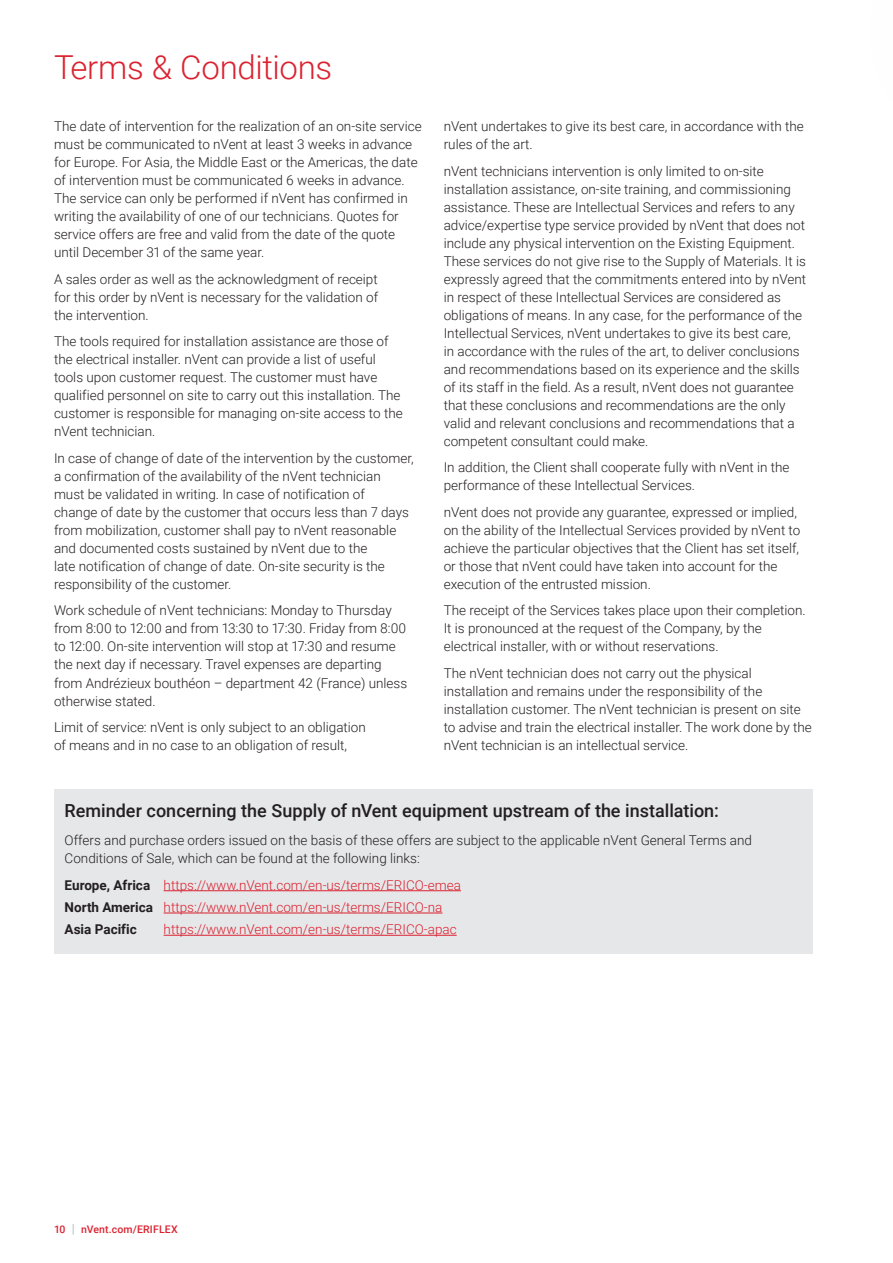
<style>
.page{position:relative;width:893px;height:1263px;background:#fff}
.page>*{position:absolute;margin:0;border:0;box-sizing:border-box;transform-origin:0 0}
.t1{font:300 33px "Roboto";letter-spacing:-.01em;color:#db2230}
.Box_Text{font:500 18px "Roboto";color:#231f20}
.Bodytext_1{font:300 13.5px/18px "Roboto";color:#231f20}
.Bullet{font:300 13.5px "Roboto";color:#db2230}
.Bullet-2{font:700 13.5px "Roboto";color:#231f20}
.t2{font:500 10.5px "Roboto";letter-spacing:.015em;color:#db2230}
.s1{font-weight:700;color:#231f20}
.s2{font-weight:300;font-size:12.6px;color:#8f959e}
</style>
<div class="page">
<hr style="left:892px;top:1029px;width:1px;height:234px;background:#010203">
<div style="left:54px;top:789px;width:758px;height:165px;background:#e6e7e9"></div>
<hr style="left:164px;top:890px;width:297px;height:1px;background:#db2230">
<hr style="left:164px;top:913px;width:278px;height:1px;background:#db2230">
<hr style="left:164px;top:935px;width:293px;height:1px;background:#db2230">
<p class="t1" style="left:54px;top:44px;width:280px">Terms &amp; Conditions</p>
<p class="Bodytext_1" style="left:54px;top:117px;width:369px">The date of intervention for the realization of an on-site service must be communicated to nVent at least 3 weeks in advance for Europe. For Asia, the Middle East or the Americas, the date of intervention must be communicated 6 weeks in advance.<br>The service can only be performed if nVent has confirmed in writing the availability of one of our technicians. Quotes for service offers are free and valid from the date of the quote until December 31 of the same year.</p>
<p class="Bodytext_1" style="left:54px;top:270px;width:326px;text-align:justify">A sales order as well as the acknowledgment of receipt for this order by nVent is necessary for the validation of the intervention.</p>
<p class="Bodytext_1" style="left:54px;top:332px;width:350px">The tools required for installation assistance are those of the electrical installer. nVent can provide a list of useful tools upon customer request. The customer must have qualified personnel on site to carry out this installation. The customer is responsible for managing on-site access to the nVent technician.</p>
<p class="Bodytext_1" style="left:54px;top:449px;width:361px">In case of change of date of the intervention by the customer, a confirmation of the availability of the nVent technician must be validated in writing. In case of notification of<br>change of date by the customer that occurs less than 7 days from mobilization, customer shall pay to nVent reasonable and documented costs sustained by nVent due to the<br>late notification of change of date. On-site security is the responsibility of the customer.</p>
<p class="Bodytext_1" style="left:54px;top:601px;width:355px">Work schedule of nVent technicians: Monday to Thursday from 8:00 to 12:00 and from 13:30 to 17:30. Friday from 8:00 to 12:00. On-site intervention will stop at 17:30 and resume the next day if necessary. Travel expenses are departing from Andrézieux bouthéon – department 42 (France) unless otherwise stated.</p>
<p class="Bodytext_1" style="left:54px;top:718px;width:313px">Limit of service: nVent is only subject to an obligation of means and in no case to an obligation of result,</p>
<p class="Bodytext_1" style="left:444px;top:117px;width:362px">nVent undertakes to give its best care, in accordance with the rules of the art.</p>
<p class="Bodytext_1" style="left:444px;top:162px;width:364px">nVent technicians intervention is only limited to on-site installation assistance, on-site training, and commissioning assistance. These are Intellectual Services and refers to any advice/expertise type service provided by nVent that does not include any physical intervention on the Existing Equipment.<br>These services do not give rise to the Supply of Materials. It is expressly agreed that the commitments entered into by nVent in respect of these Intellectual Services are considered as obligations of means. In any case, for the performance of the Intellectual Services, nVent undertakes to give its best care,<br>in accordance with the rules of the art, to deliver conclusions and recommendations based on its experience and the skills of its staff in the field. As a result, nVent does not guarantee that these conclusions and recommendations are the only valid and relevant conclusions and recommendations that a competent consultant could make.</p>
<p class="Bodytext_1" style="left:444px;top:458px;width:347px">In addition, the Client shall cooperate fully with nVent in the performance of these Intellectual Services.</p>
<p class="Bodytext_1" style="left:444px;top:503px;width:358px">nVent does not provide any guarantee, expressed or implied, on the ability of the Intellectual Services provided by nVent to achieve the particular objectives that the Client has set itself, or those that nVent could have taken into account for the execution of the entrusted mission.</p>
<p class="Bodytext_1" style="left:444px;top:601px;width:363px">The receipt of the Services takes place upon their completion.<br>It is pronounced at the request of the Company, by the electrical installer, with or without reservations.</p>
<p class="Bodytext_1" style="left:444px;top:664px;width:370px">The nVent technician does not carry out the physical installation and remains under the responsibility of the installation customer. The nVent technician is present on site to advise and train the electrical installer. The work done by the nVent technician is an intellectual service.</p>
<p class="Box_Text" style="left:65px;top:798px;width:656px">Reminder concerning the Supply of nVent equipment upstream of the installation:</p>
<p class="Bodytext_1" style="left:65px;top:831px;width:689px">Offers and purchase orders issued on the basis of these offers are subject to the applicable nVent General Terms and<br>Conditions of Sale, which can be found at the following links:</p>
<p class="Bullet" style="left:65px;top:875px;width:398px"><span class="s1">Europe, Africa</span> https://www.nVent.com/en-us/terms/ERICO-emea</p>
<p class="Bullet" style="left:65px;top:898px;width:379px"><span class="s1">North America</span> https://www.nVent.com/en-us/terms/ERICO-na</p>
<p class="Bullet-2" style="left:65px;top:920px;width:74px">Asia Pacific</p>
<p class="Bullet" style="left:164px;top:920px;width:295px">https://www.nVent.com/en-us/terms/ERICO-apac</p>
<p class="t2" style="left:54px;top:1222px;width:125px">10 <span class="s2">|</span> nVent.com/ERIFLEX</p>
</div>
